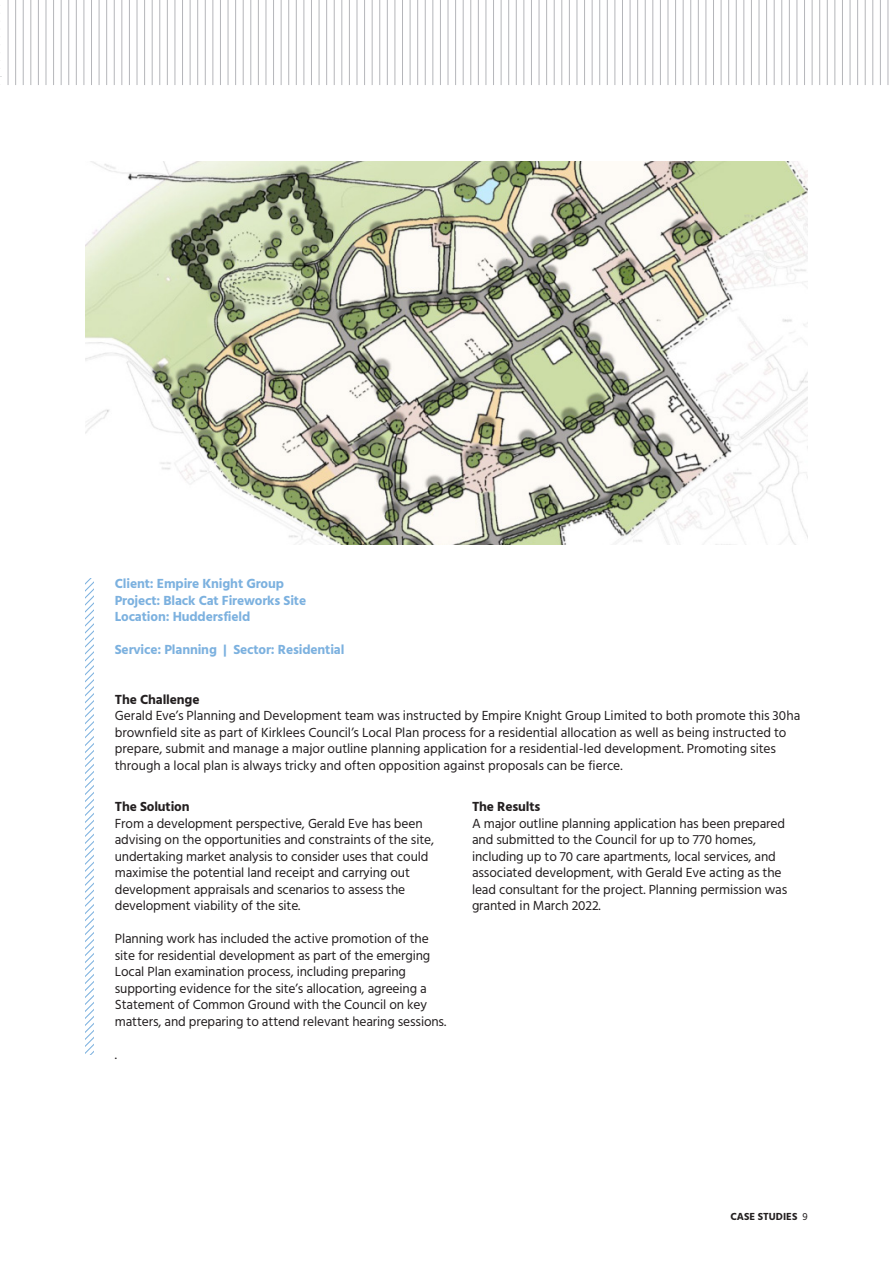
<style>
.page{position:relative;width:893px;height:1263px;background:#fff}
.page>*{position:absolute;margin:0;border:0;box-sizing:border-box;transform-origin:0 0}
.t1{font:13.5px/16.5px "Hind";letter-spacing:-.01em;color:#231f20}
.t2{font:700 13.5px "Hind";letter-spacing:-.01em;color:#7cb1df}
.t3{font:700 13.5px "Hind";letter-spacing:-.01em;color:#231f20}
.t4{font:700 10.5px "Hind";color:#231f20}
.s1{font-weight:400}
</style>
<div class="page">
<img style="left:85px;top:162px;width:723px;height:382px">
<svg style="left:85px;top:578px;width:9px;height:476px"></svg>
<svg style="left:0;top:0;width:8px;height:85px"></svg>
<hr style="left:8px;top:0;width:1px;height:85px;background:#b5b6ba">
<hr style="left:15px;top:0;width:1px;height:85px;background:#b5b6ba">
<hr style="left:23px;top:0;width:1px;height:85px;background:#b5b6ba">
<hr style="left:30px;top:0;width:1px;height:85px;background:#b5b6ba">
<hr style="left:38px;top:0;width:1px;height:85px;background:#b5b6ba">
<hr style="left:46px;top:0;width:1px;height:85px;background:#b5b6ba">
<hr style="left:53px;top:0;width:1px;height:85px;background:#b5b6ba">
<hr style="left:61px;top:0;width:1px;height:85px;background:#b5b6ba">
<hr style="left:68px;top:0;width:1px;height:85px;background:#b5b6ba">
<hr style="left:76px;top:0;width:1px;height:85px;background:#b5b6ba">
<hr style="left:84px;top:0;width:1px;height:85px;background:#b5b6ba">
<hr style="left:91px;top:0;width:1px;height:85px;background:#b5b6ba">
<hr style="left:99px;top:0;width:1px;height:85px;background:#b5b6ba">
<hr style="left:106px;top:0;width:1px;height:85px;background:#b5b6ba">
<hr style="left:114px;top:0;width:1px;height:85px;background:#b5b6ba">
<hr style="left:122px;top:0;width:1px;height:85px;background:#b5b6ba">
<hr style="left:129px;top:0;width:1px;height:85px;background:#b5b6ba">
<hr style="left:137px;top:0;width:1px;height:85px;background:#b5b6ba">
<hr style="left:144px;top:0;width:1px;height:85px;background:#b5b6ba">
<hr style="left:152px;top:0;width:1px;height:85px;background:#b5b6ba">
<hr style="left:159px;top:0;width:1px;height:85px;background:#b5b6ba">
<hr style="left:167px;top:0;width:1px;height:85px;background:#b5b6ba">
<hr style="left:175px;top:0;width:1px;height:85px;background:#b5b6ba">
<hr style="left:182px;top:0;width:1px;height:85px;background:#b5b6ba">
<hr style="left:190px;top:0;width:1px;height:85px;background:#b5b6ba">
<hr style="left:197px;top:0;width:1px;height:85px;background:#b5b6ba">
<hr style="left:205px;top:0;width:1px;height:85px;background:#b5b6ba">
<hr style="left:213px;top:0;width:1px;height:85px;background:#b5b6ba">
<hr style="left:220px;top:0;width:1px;height:85px;background:#b5b6ba">
<hr style="left:228px;top:0;width:1px;height:85px;background:#b5b6ba">
<hr style="left:235px;top:0;width:1px;height:85px;background:#b5b6ba">
<hr style="left:243px;top:0;width:1px;height:85px;background:#b5b6ba">
<hr style="left:250px;top:0;width:1px;height:85px;background:#b5b6ba">
<hr style="left:258px;top:0;width:1px;height:85px;background:#b5b6ba">
<hr style="left:266px;top:0;width:1px;height:85px;background:#b5b6ba">
<hr style="left:273px;top:0;width:1px;height:85px;background:#b5b6ba">
<hr style="left:281px;top:0;width:1px;height:85px;background:#b5b6ba">
<hr style="left:288px;top:0;width:1px;height:85px;background:#b5b6ba">
<hr style="left:296px;top:0;width:1px;height:85px;background:#b5b6ba">
<hr style="left:304px;top:0;width:1px;height:85px;background:#b5b6ba">
<hr style="left:311px;top:0;width:1px;height:85px;background:#b5b6ba">
<hr style="left:319px;top:0;width:1px;height:85px;background:#b5b6ba">
<hr style="left:326px;top:0;width:1px;height:85px;background:#b5b6ba">
<hr style="left:334px;top:0;width:1px;height:85px;background:#b5b6ba">
<hr style="left:341px;top:0;width:1px;height:85px;background:#b5b6ba">
<hr style="left:349px;top:0;width:1px;height:85px;background:#b5b6ba">
<hr style="left:357px;top:0;width:1px;height:85px;background:#b5b6ba">
<hr style="left:364px;top:0;width:1px;height:85px;background:#b5b6ba">
<hr style="left:372px;top:0;width:1px;height:85px;background:#b5b6ba">
<hr style="left:379px;top:0;width:1px;height:85px;background:#b5b6ba">
<hr style="left:387px;top:0;width:1px;height:85px;background:#b5b6ba">
<hr style="left:395px;top:0;width:1px;height:85px;background:#b5b6ba">
<hr style="left:402px;top:0;width:1px;height:85px;background:#b5b6ba">
<hr style="left:410px;top:0;width:1px;height:85px;background:#b5b6ba">
<hr style="left:417px;top:0;width:1px;height:85px;background:#b5b6ba">
<hr style="left:425px;top:0;width:1px;height:85px;background:#b5b6ba">
<hr style="left:432px;top:0;width:1px;height:85px;background:#b5b6ba">
<hr style="left:440px;top:0;width:1px;height:85px;background:#b5b6ba">
<hr style="left:448px;top:0;width:1px;height:85px;background:#b5b6ba">
<hr style="left:455px;top:0;width:1px;height:85px;background:#b5b6ba">
<hr style="left:463px;top:0;width:1px;height:85px;background:#b5b6ba">
<hr style="left:470px;top:0;width:1px;height:85px;background:#b5b6ba">
<hr style="left:478px;top:0;width:1px;height:85px;background:#b5b6ba">
<hr style="left:486px;top:0;width:1px;height:85px;background:#b5b6ba">
<hr style="left:493px;top:0;width:1px;height:85px;background:#b5b6ba">
<hr style="left:501px;top:0;width:1px;height:85px;background:#b5b6ba">
<hr style="left:508px;top:0;width:1px;height:85px;background:#b5b6ba">
<hr style="left:516px;top:0;width:1px;height:85px;background:#b5b6ba">
<hr style="left:523px;top:0;width:1px;height:85px;background:#b5b6ba">
<hr style="left:531px;top:0;width:1px;height:85px;background:#b5b6ba">
<hr style="left:539px;top:0;width:1px;height:85px;background:#b5b6ba">
<hr style="left:546px;top:0;width:1px;height:85px;background:#b5b6ba">
<hr style="left:554px;top:0;width:1px;height:85px;background:#b5b6ba">
<hr style="left:561px;top:0;width:1px;height:85px;background:#b5b6ba">
<hr style="left:569px;top:0;width:1px;height:85px;background:#b5b6ba">
<hr style="left:577px;top:0;width:1px;height:85px;background:#b5b6ba">
<hr style="left:584px;top:0;width:1px;height:85px;background:#b5b6ba">
<hr style="left:592px;top:0;width:1px;height:85px;background:#b5b6ba">
<hr style="left:599px;top:0;width:1px;height:85px;background:#b5b6ba">
<hr style="left:607px;top:0;width:1px;height:85px;background:#b5b6ba">
<hr style="left:615px;top:0;width:1px;height:85px;background:#b5b6ba">
<hr style="left:622px;top:0;width:1px;height:85px;background:#b5b6ba">
<hr style="left:630px;top:0;width:1px;height:85px;background:#b5b6ba">
<hr style="left:637px;top:0;width:1px;height:85px;background:#b5b6ba">
<hr style="left:645px;top:0;width:1px;height:85px;background:#b5b6ba">
<hr style="left:652px;top:0;width:1px;height:85px;background:#b5b6ba">
<hr style="left:660px;top:0;width:1px;height:85px;background:#b5b6ba">
<hr style="left:668px;top:0;width:1px;height:85px;background:#b5b6ba">
<hr style="left:675px;top:0;width:1px;height:85px;background:#b5b6ba">
<hr style="left:683px;top:0;width:1px;height:85px;background:#b5b6ba">
<hr style="left:690px;top:0;width:1px;height:85px;background:#b5b6ba">
<hr style="left:698px;top:0;width:1px;height:85px;background:#b5b6ba">
<hr style="left:706px;top:0;width:1px;height:85px;background:#b5b6ba">
<hr style="left:713px;top:0;width:1px;height:85px;background:#b5b6ba">
<hr style="left:721px;top:0;width:1px;height:85px;background:#b5b6ba">
<hr style="left:728px;top:0;width:1px;height:85px;background:#b5b6ba">
<hr style="left:736px;top:0;width:1px;height:85px;background:#b5b6ba">
<hr style="left:743px;top:0;width:1px;height:85px;background:#b5b6ba">
<hr style="left:751px;top:0;width:1px;height:85px;background:#b5b6ba">
<hr style="left:759px;top:0;width:1px;height:85px;background:#b5b6ba">
<hr style="left:766px;top:0;width:1px;height:85px;background:#b5b6ba">
<hr style="left:774px;top:0;width:1px;height:85px;background:#b5b6ba">
<hr style="left:781px;top:0;width:1px;height:85px;background:#b5b6ba">
<hr style="left:789px;top:0;width:1px;height:85px;background:#b5b6ba">
<hr style="left:797px;top:0;width:1px;height:85px;background:#b5b6ba">
<hr style="left:804px;top:0;width:1px;height:85px;background:#b5b6ba">
<hr style="left:812px;top:0;width:1px;height:85px;background:#b5b6ba">
<hr style="left:819px;top:0;width:1px;height:85px;background:#b5b6ba">
<hr style="left:827px;top:0;width:1px;height:85px;background:#b5b6ba">
<hr style="left:834px;top:0;width:1px;height:85px;background:#b5b6ba">
<hr style="left:842px;top:0;width:1px;height:85px;background:#b5b6ba">
<hr style="left:850px;top:0;width:1px;height:85px;background:#b5b6ba">
<hr style="left:857px;top:0;width:1px;height:85px;background:#b5b6ba">
<hr style="left:865px;top:0;width:1px;height:85px;background:#b5b6ba">
<hr style="left:872px;top:0;width:1px;height:85px;background:#b5b6ba">
<hr style="left:880px;top:0;width:1px;height:85px;background:#b5b6ba">
<hr style="left:888px;top:0;width:1px;height:85px;background:#b5b6ba">
<hr style="left:892px;top:0;width:1px;height:85px;background:#b5b6ba">
<p class="t2" style="left:115px;top:576px;width:171px">Client: Empire Knight Group</p>
<p class="t2" style="left:115px;top:592px;width:193px">Project: Black Cat Fireworks Site</p>
<p class="t2" style="left:115px;top:609px;width:137px">Location: Huddersfield</p>
<p class="t2" style="left:115px;top:642px;width:231px">Service: Planning | Sector: Residential</p>
<p class="t3" style="left:115px;top:691px;width:86px">The Challenge</p>
<p class="t1" style="left:115px;top:708px;width:687px">Gerald Eve’s Planning and Development team was instructed by Empire Knight Group Limited to both promote this 30ha brownfield site as part of Kirklees Council’s Local Plan process for a residential allocation as well as being instructed to prepare, submit and manage a major outline planning application for a residential-led development. Promoting sites through a local plan is always tricky and often opposition against proposals can be fierce.</p>
<p class="t3" style="left:115px;top:799px;width:76px">The Solution</p>
<p class="t1" style="left:115px;top:816px;width:321px">From a development perspective, Gerald Eve has been advising on the opportunities and constraints of the site, undertaking market analysis to consider uses that could maximise the potential land receipt and carrying out development appraisals and scenarios to assess the development viability of the site.</p>
<p class="t1" style="left:115px;top:931px;width:333px">Planning work has included the active promotion of the site for residential development as part of the emerging Local Plan examination process, including preparing supporting evidence for the site’s allocation, agreeing a Statement of Common Ground with the Council on key matters, and preparing to attend relevant hearing sessions.</p>
<p class="t1" style="left:115px;top:1047px;width:4px">.</p>
<p class="t3" style="left:472px;top:799px;width:70px">The Results</p>
<p class="t1" style="left:472px;top:816px;width:317px">A major outline planning application has been prepared and submitted to the Council for up to 770 homes, including up to 70 care apartments, local services, and associated development, with Gerald Eve acting as the lead consultant for the project. Planning permission was granted in March 2022.</p>
<p class="t4" style="left:730px;top:1211px;width:79px">CASE STUDIES <span class="s1">9</span></p>
</div>
